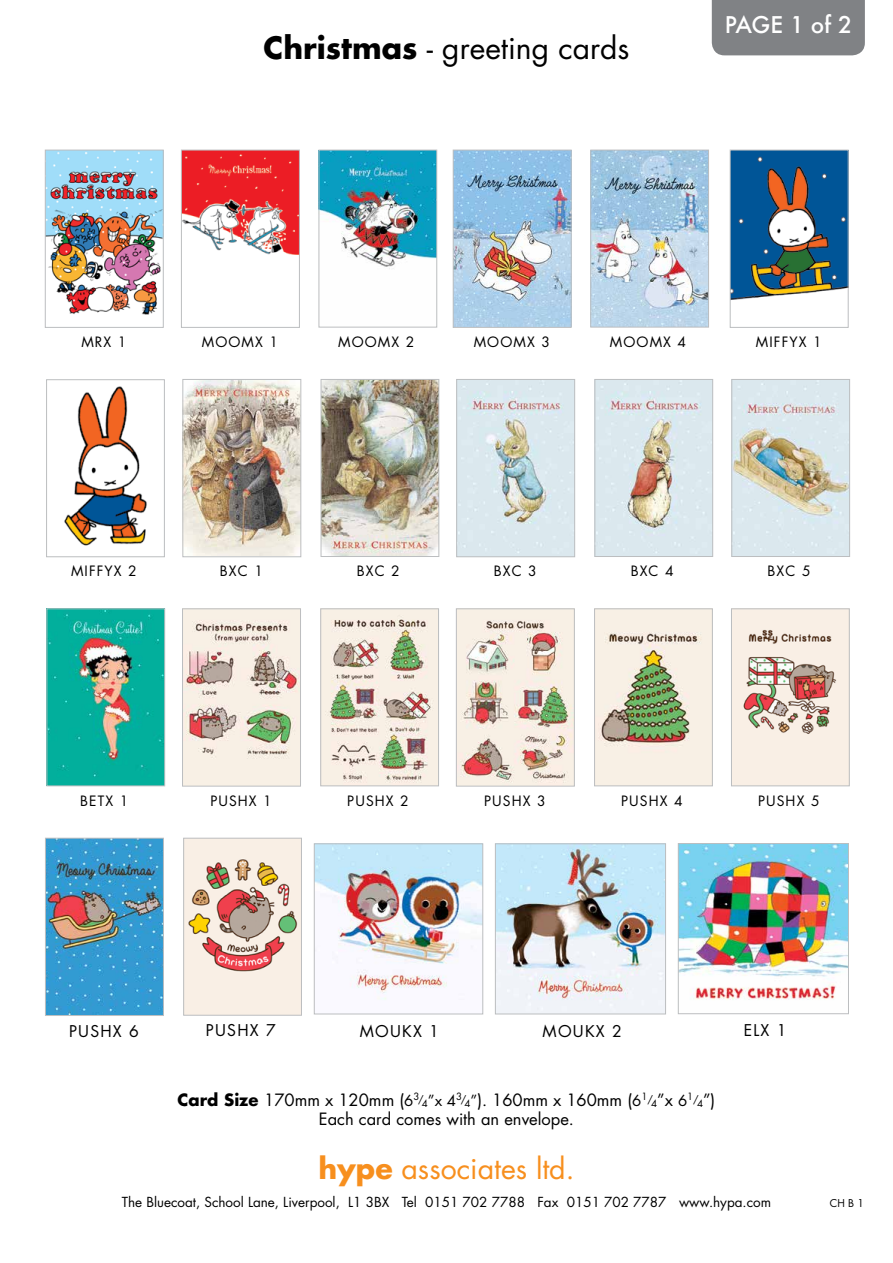
<style>
.page{position:relative;width:893px;height:1263px;background:#fff}
.page>*{position:absolute;margin:0;border:0;box-sizing:border-box;transform-origin:0 0}
.t1{font:30px "Futura";color:#000}
.t2{font:28.5px "Futura";color:#f78f1e}
.t3{font:500 22.5px "Futura";letter-spacing:-.015em;color:#fff}
.t4{font:16.5px "Futura";color:#000}
.t5{font:15.75px "Futura";letter-spacing:.08em;color:#000}
.t6{font:13.95px "Futura";letter-spacing:.08em;color:#000}
.t7{font:13.5px "Futura";color:#000}
.t8{font:10.5px "Futura";color:#000}
.t9{font:9.75px "Futura";color:#000}
.s1{font-weight:700}
.s2{font-size:15px}
.s3{font-size:16.5px}
</style>
<div class="page">
<div style="left:712px;top:0;width:153px;height:55px;background:#808285"></div>
<img style="left:316px;top:845px;width:165px;height:155px">
<div style="left:314px;top:843px;width:169px;height:171px;border:1px solid #bcbec0"></div>
<img style="left:497px;top:845px;width:167px;height:167px">
<div style="left:495px;top:843px;width:171px;height:171px;border:1px solid #bcbec0"></div>
<img style="left:47px;top:840px;width:115px;height:174px">
<div style="left:45px;top:838px;width:119px;height:178px;border:1px solid #bcbec0"></div>
<img style="left:185px;top:840px;width:115px;height:173px">
<div style="left:183px;top:838px;width:119px;height:177px;border:1px solid #bcbec0"></div>
<img style="left:680px;top:845px;width:167px;height:155px">
<div style="left:678px;top:843px;width:171px;height:171px;border:1px solid #bcbec0"></div>
<img style="left:183px;top:152px;width:115px;height:103px">
<div style="left:181px;top:150px;width:119px;height:178px;border:1px solid #bcbec0"></div>
<img style="left:47px;top:152px;width:114px;height:163px">
<div style="left:45px;top:150px;width:118px;height:178px;border:1px solid #bcbec0"></div>
<img style="left:455px;top:152px;width:114px;height:174px">
<div style="left:453px;top:150px;width:118px;height:178px;border:1px solid #bcbec0"></div>
<img style="left:321px;top:152px;width:114px;height:117px">
<div style="left:319px;top:150px;width:118px;height:177px;border:1px solid #bcbec0"></div>
<img style="left:592px;top:152px;width:115px;height:173px">
<div style="left:590px;top:150px;width:119px;height:177px;border:1px solid #bcbec0"></div>
<img style="left:732px;top:152px;width:114px;height:148px">
<div style="left:730px;top:150px;width:118px;height:178px;border:1px solid #bcbec0"></div>
<img style="left:185px;top:381px;width:114px;height:174px">
<div style="left:183px;top:379px;width:118px;height:178px;border:1px solid #bcbec0"></div>
<img style="left:458px;top:381px;width:115px;height:174px">
<div style="left:456px;top:379px;width:119px;height:178px;border:1px solid #bcbec0"></div>
<img style="left:323px;top:381px;width:114px;height:174px">
<div style="left:321px;top:379px;width:118px;height:178px;border:1px solid #bcbec0"></div>
<img style="left:597px;top:381px;width:114px;height:174px">
<div style="left:595px;top:379px;width:118px;height:178px;border:1px solid #bcbec0"></div>
<img style="left:734px;top:381px;width:114px;height:174px">
<div style="left:732px;top:379px;width:118px;height:178px;border:1px solid #bcbec0"></div>
<img style="left:64px;top:386px;width:83px;height:160px">
<div style="left:46px;top:379px;width:119px;height:178px;border:1px solid #bcbec0"></div>
<img style="left:184px;top:611px;width:115px;height:173px">
<div style="left:182px;top:609px;width:119px;height:177px;border:1px solid #bcbec0"></div>
<img style="left:458px;top:611px;width:115px;height:173px">
<div style="left:456px;top:609px;width:119px;height:177px;border:1px solid #bcbec0"></div>
<img style="left:322px;top:611px;width:115px;height:173px">
<div style="left:320px;top:609px;width:119px;height:177px;border:1px solid #bcbec0"></div>
<img style="left:596px;top:611px;width:115px;height:173px">
<div style="left:594px;top:609px;width:119px;height:177px;border:1px solid #bcbec0"></div>
<img style="left:733px;top:611px;width:114px;height:173px">
<div style="left:731px;top:609px;width:118px;height:177px;border:1px solid #bcbec0"></div>
<img style="left:49px;top:611px;width:114px;height:173px">
<div style="left:47px;top:609px;width:118px;height:177px;border:1px solid #bcbec0"></div>
<h1 class="t1" style="left:264px;top:27px;width:367px"><span class="s1">Christmas</span> - greeting cards</h1>
<h3 class="t3" style="left:725px;top:9px;width:129px">PAGE 1 OF 2</h3>
<p class="t6" style="left:81px;top:332px;width:47px">MRX 1</p>
<p class="t6" style="left:202px;top:332px;width:78px">MOOMX 1</p>
<p class="t6" style="left:338px;top:332px;width:78px">MOOMX 2</p>
<p class="t6" style="left:474px;top:332px;width:78px">MOOMX 3</p>
<p class="t6" style="left:610px;top:332px;width:78px">MOOMX 4</p>
<p class="t6" style="left:756px;top:332px;width:67px">MIFFYX 1</p>
<p class="t6" style="left:71px;top:562px;width:67px">MIFFYX 2</p>
<p class="t6" style="left:220px;top:562px;width:44px">BXC 1</p>
<p class="t6" style="left:357px;top:561px;width:44px">BXC 2</p>
<p class="t6" style="left:494px;top:562px;width:44px">BXC 3</p>
<p class="t6" style="left:631px;top:561px;width:44px">BXC 4</p>
<p class="t6" style="left:768px;top:561px;width:44px">BXC 5</p>
<p class="t6" style="left:80px;top:791px;width:50px">BETX 1</p>
<p class="t6" style="left:210px;top:791px;width:63px">PUSHX 1</p>
<p class="t6" style="left:347px;top:791px;width:63px">PUSHX 2</p>
<p class="t6" style="left:484px;top:791px;width:63px">PUSHX 3</p>
<p class="t6" style="left:621px;top:791px;width:63px">PUSHX 4</p>
<p class="t6" style="left:758px;top:791px;width:63px">PUSHX 5</p>
<p class="t5" style="left:69px;top:1020px;width:71px">PUSHX 6</p>
<p class="t5" style="left:206px;top:1020px;width:71px">PUSHX 7</p>
<p class="t5" style="left:360px;top:1020px;width:81px">MOUKX 1</p>
<p class="t5" style="left:543px;top:1020px;width:81px">MOUKX 2</p>
<p class="t5" style="left:744px;top:1020px;width:44px">ELX 1</p>
<p class="t4" style="left:178px;top:1088px;width:247px"><span class="s1">Card Size</span> 170mm x 120mm (<span class="s2">6</span><sup>3/</sup></p>
<p class="t9" style="left:422px;top:1092px;width:46px">4<span class="s2">”x 4</span>3/</p>
<p class="t4" style="left:464px;top:1088px;width:190px"><sub>4</sub><span class="s2">”</span>). 160mm x 160mm (<span class="s2">6</span><sup>1/</sup></p>
<p class="t9" style="left:651px;top:1092px;width:49px">4<span class="s3">”x</span> <span class="s2">6</span>1/</p>
<p class="t4" style="left:697px;top:1088px;width:20px"><sub>4</sub>”)</p>
<p class="t4" style="left:319px;top:1108px;width:257px">Each card comes with an envelope.</p>
<h2 class="t2" style="left:318px;top:1149px;width:258px"><span class="s1">hype</span> associates ltd.</h2>
<p class="t7" style="left:122px;top:1193px;width:651px">The Bluecoat, School Lane, Liverpool, L1 3BX Tel 0151 702 7788 Fax 0151 702 7787 www.hypa.com</p>
<p class="t8" style="left:830px;top:1196px;width:35px">CH B 1</p>
</div>
